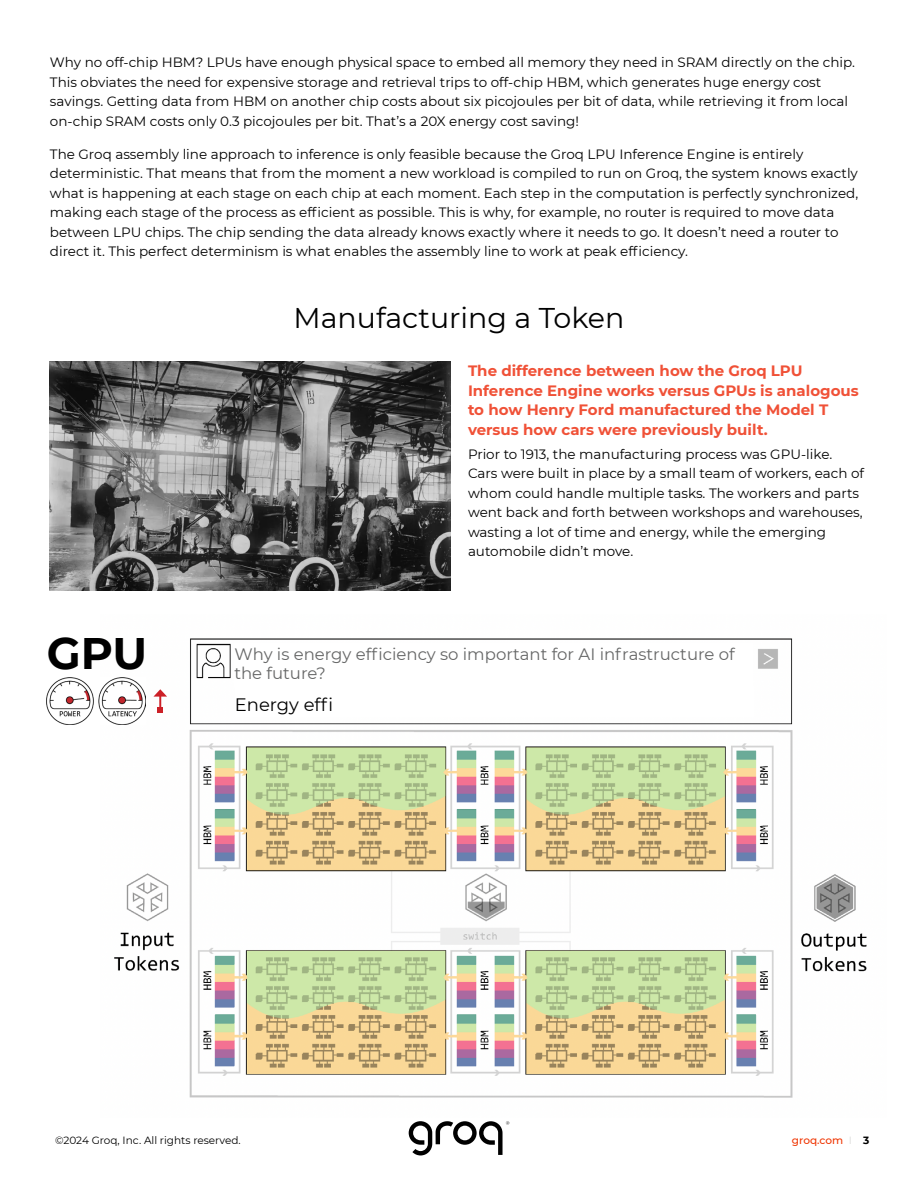
<style>
.page{position:relative;width:918px;height:1188px;background:#fff}
.page>*{position:absolute;margin:0;border:0;box-sizing:border-box;transform-origin:0 0}
.t1{font:700 44.1px "Montserrat";color:#000}
.t2{font:28.5px "Montserrat";color:#000}
.t3{font:18px "Montserrat";color:#000}
.t4{font:16.5px/19.8px "Montserrat";color:#666767}
.t5{font:700 15px/19.5px "Montserrat";color:#f05137}
.t6{font:13.5px/19.5px "Montserrat";color:#000}
.t7{font:10.5px "Montserrat";color:#000}
.t8{font:500 10.5px "Montserrat";color:#ef3400}
.s1{font-weight:300;color:#cdcccb}
.s2{font-weight:700;color:#000}
</style>
<div class="page">
<svg style="left:409px;top:1121px;width:100px;height:34px"></svg>
<img style="left:49px;top:362px;width:402px;height:228px">
<img style="left:114px;top:638px;width:753px;height:460px">
<img style="left:46px;top:677px;width:100px;height:48px">
<svg style="left:153px;top:689px;width:14px;height:23px"></svg>
<div style="left:234px;top:644px;width:519px;height:43px;background:#fff"></div>
<div style="left:235px;top:687px;width:518px;height:30px;background:#fff"></div>
<p class="t6" style="left:50px;top:52px;width:807px">Why no off-chip HBM? LPUs have enough physical space to embed all memory they need in SRAM directly on the chip.<br>This obviates the need for expensive storage and retrieval trips to off-chip HBM, which generates huge energy cost savings. Getting data from HBM on another chip costs about six picojoules per bit of data, while retrieving it from local on-chip SRAM costs only 0.3 picojoules per bit. That’s a 20X energy cost saving!</p>
<p class="t6" style="left:50px;top:144px;width:810px">The Groq assembly line approach to inference is only feasible because the Groq LPU Inference Engine is entirely deterministic. That means that from the moment a new workload is compiled to run on Groq, the system knows exactly what is happening at each stage on each chip at each moment. Each step in the computation is perfectly synchronized, making each stage of the process as efficient as possible. This is why, for example, no router is required to move data between LPU chips. The chip sending the data already knows exactly where it needs to go. It doesn’t need a router to direct it. This perfect determinism is what enables the assembly line to work at peak efficiency.</p>
<h2 class="t2" style="left:294px;top:298px;width:332px">Manufacturing a Token</h2>
<h1 class="t1" style="left:47px;top:622px;width:102px">GPU</h1>
<p class="t5" style="left:468px;top:360px;width:392px">The difference between how the Groq LPU Inference Engine works versus GPUs is analogous to how Henry Ford manufactured the Model T versus how cars were previously built.</p>
<p class="t6" style="left:468px;top:444px;width:398px">Prior to 1913, the manufacturing process was GPU-like.<br>Cars were built in place by a small team of workers, each of whom could handle multiple tasks. The workers and parts went back and forth between workshops and warehouses, wasting a lot of time and energy, while the emerging automobile didn’t move.</p>
<p class="t4" style="left:234px;top:643px;width:502px">Why is energy efficiency so important for AI infrastructure of the future?</p>
<h3 class="t3" style="left:235px;top:692px;width:100px">Energy effi</h3>
<p class="t7" style="left:55px;top:1133px;width:187px">©2024 Groq, Inc. All rights reserved.</p>
<p class="t8" style="left:792px;top:1133px;width:79px">groq.com <span class="s1">I</span> <span class="s2">3</span></p>
</div>
